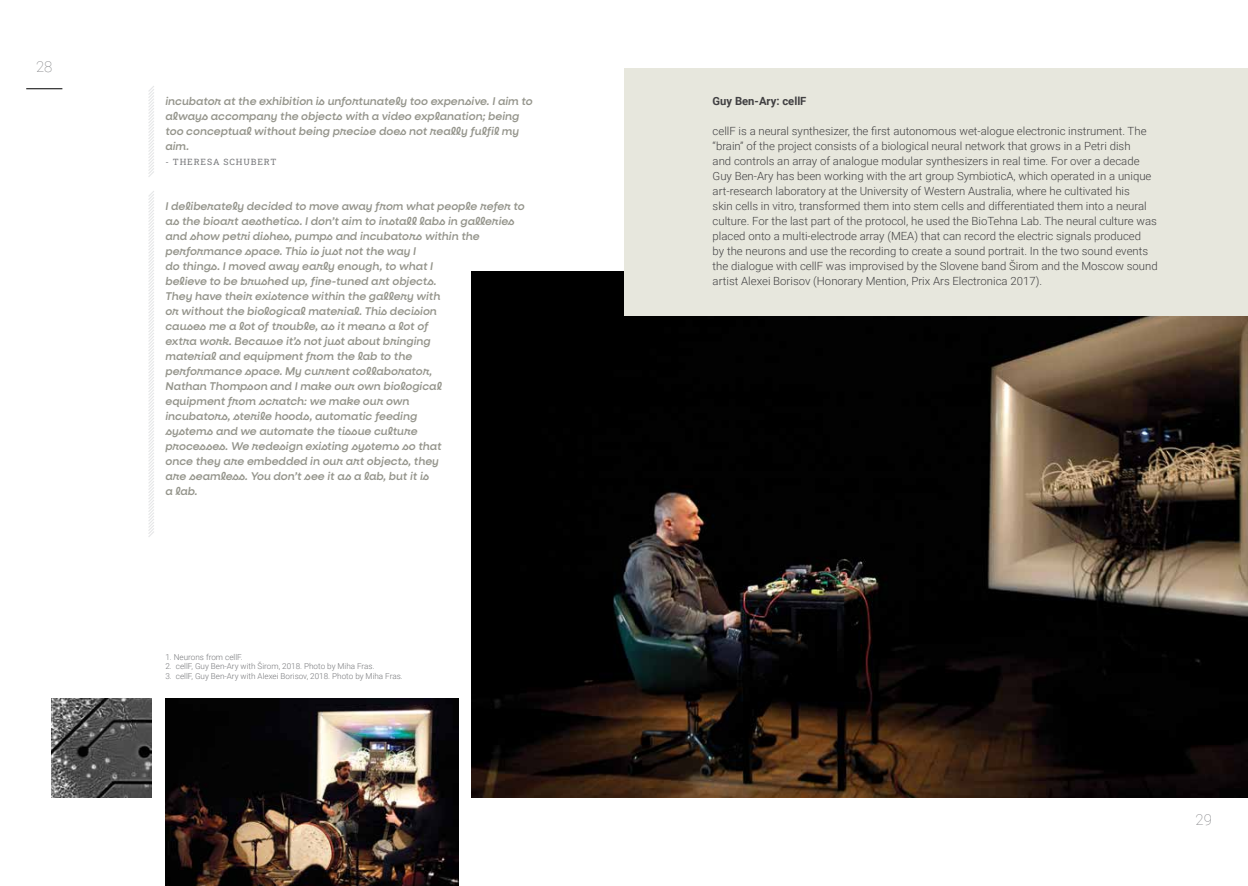
<style>
.page{position:relative;width:1248px;height:886px;background:#fff}
.page>*{position:absolute;margin:0;border:0;box-sizing:border-box;transform-origin:0 0}
.t1{font:100 15px "Roboto";color:#77787b}
.t2{font:italic 500 11.25px/15px "Neulis";color:#94948b}
.t3{font:300 11.25px/15px "Roboto";color:#414042}
.t4{font:700 11.25px "Roboto";color:#414042}
.t5{font:8.75px "Roboto Slab";letter-spacing:.1em;color:#77787b}
.t6{font:300 8.12px "Roboto";color:#77787b}
</style>
<div class="page">
<hr style="left:1185px;top:797px;width:36px;height:1px;background:#000">
<hr style="left:26px;top:89px;width:36px;height:1px;background:#000">
<svg style="left:148px;top:86px;width:6px;height:91px"></svg>
<svg style="left:148px;top:191px;width:6px;height:346px"></svg>
<img style="left:51px;top:698px;width:100px;height:99px">
<img style="left:165px;top:698px;width:293px;height:188px">
<img style="left:471px;top:271px;width:776px;height:526px">
<div style="left:624px;top:68px;width:623px;height:248px;background:#e7e7dd"></div>
<h1 class="t1" style="left:36px;top:56px;width:18px">28</h1>
<p class="t2" style="left:165px;top:94px;width:368px">incubator at the exhibition is unfortunately too expensive. I aim to always accompany the objects with a video explanation; being too conceptual without being precise does not really fulfil my aim.</p>
<p class="t5" style="left:165px;top:156px;width:112px">- THERESA SCHUBERT</p>
<p class="t2" style="left:165px;top:199px;width:361px">I deliberately decided to move away from what people refer to as the bioart aesthetics. I don’t aim to install labs in galleries and show petri dishes, pumps and incubators within the performance space. This is just not the way I<br>do things. I moved away early enough, to what I<br>believe to be brushed up, fine-tuned art objects.<br>They have their existence within the gallery with<br>or without the biological material. This decision<br>causes me a lot of trouble, as it means a lot of<br>extra work. Because it’s not just about bringing<br>material and equipment from the lab to the<br>performance space. My current collaborator,<br>Nathan Thompson and I make our own biological<br>equipment from scratch: we make our own<br>incubators, sterile hoods, automatic feeding<br>systems and we automate the tissue culture<br>processes. We redesign existing systems so that<br>once they are embedded in our art objects, they<br>are seamless. You don’t see it as a lab, but it is<br>a lab.</p>
<p class="t6" style="left:165px;top:651px;width:79px">1. Neurons from cellF.</p>
<p class="t6" style="left:165px;top:661px;width:211px">2. cellF, Guy Ben-Ary with Širom, 2018. Photo by Miha Fras.</p>
<p class="t6" style="left:165px;top:670px;width:239px">3. cellF, Guy Ben-Ary with Alexei Borisov, 2018. Photo by Miha Fras.</p>
<p class="t4" style="left:712px;top:93px;width:95px">Guy Ben-Ary: cellF</p>
<p class="t3" style="left:712px;top:123px;width:446px">cellF is a neural synthesizer, the first autonomous wet-alogue electronic instrument. The “brain” of the project consists of a biological neural network that grows in a Petri dish<br>and controls an array of analogue modular synthesizers in real time. For over a decade Guy Ben-Ary has been working with the art group SymbioticA, which operated in a unique art-research laboratory at the University of Western Australia, where he cultivated his<br>skin cells in vitro, transformed them into stem cells and differentiated them into a neural culture. For the last part of the protocol, he used the BioTehna Lab. The neural culture was placed onto a multi-electrode array (MEA) that can record the electric signals produced<br>by the neurons and use the recording to create a sound portrait. In the two sound events the dialogue with cellF was improvised by the Slovene band Širom and the Moscow sound artist Alexei Borisov (Honorary Mention, Prix Ars Electronica 2017).</p>
<h1 class="t1" style="left:1195px;top:809px;width:18px">29</h1>
</div>
